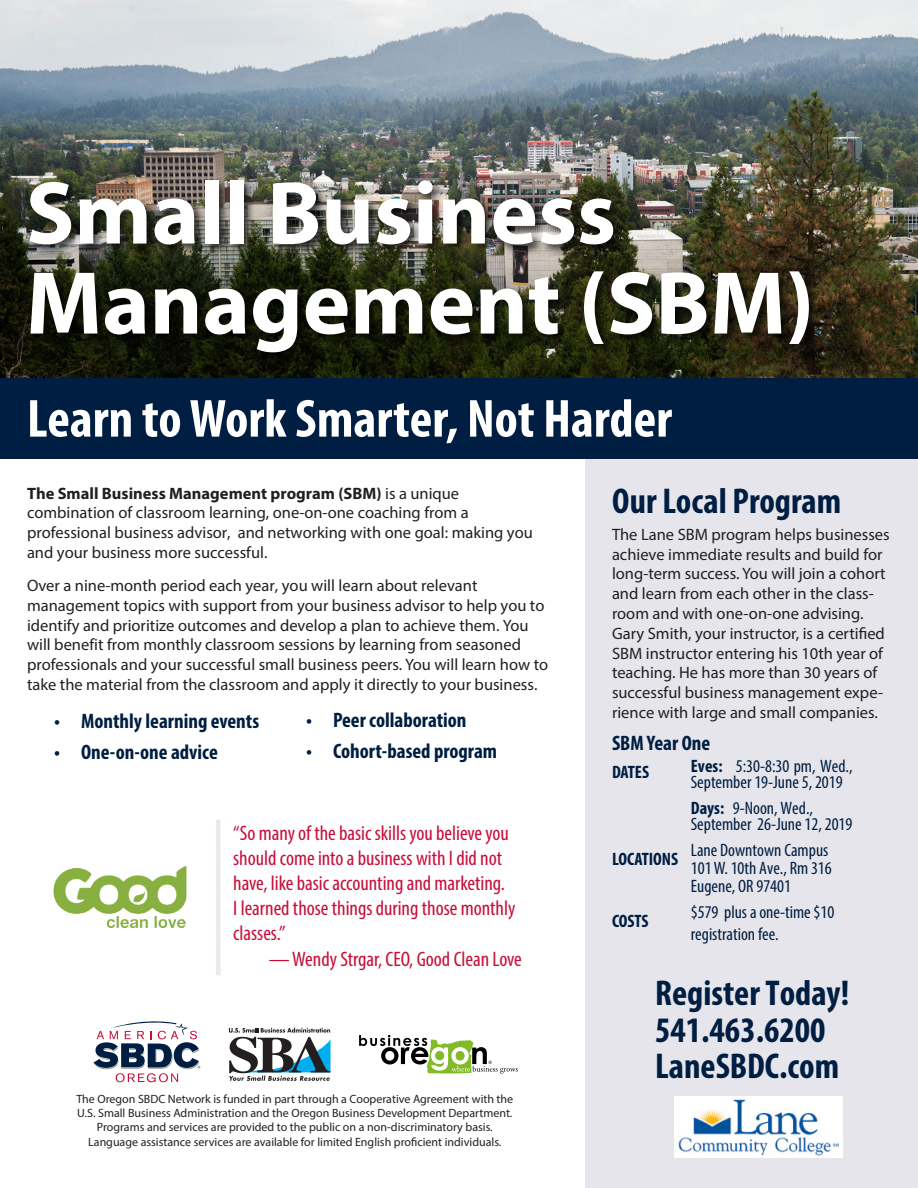
<style>
.page{position:relative;width:918px;height:1188px;background:#fff}
.page>*{position:absolute;margin:0;border:0;box-sizing:border-box;transform-origin:0 0}
.t1{font:700 90px/90px "Myriad Pro";color:#fff}
.t2{font:700 condensed 54px "Myriad Pro";color:#fff}
.t3{font:700 condensed 36px/36.8px "Myriad Pro";color:#001e41}
.t4{font:condensed 21px/25.2px "Myriad Pro";color:#c80d3a}
.t5{font:700 condensed 21px "Myriad Pro";color:#001e41}
.t6{font:condensed 18px/16.5px "Myriad Pro";color:#001e41}
.t7{font:16.5px/19.8px "Myriad Pro";color:#231f20}
.t8{font:12px/14.4px "Myriad Pro";color:#231f20;text-align:center}
.s1{font-weight:700}
</style>
<div class="page">
<img style="left:0;top:0;width:918px;height:378px">
<div style="left:585px;top:459px;width:333px;height:729px;background:#e6e5eb"></div>
<div style="left:0;top:378px;width:918px;height:81px;background:#001e41"></div>
<div style="left:27px;top:176px;width:795px;height:189px;background:#000;opacity:.75"></div>
<svg style="left:93px;top:1021px;width:107px;height:61px"></svg>
<hr style="left:216px;top:820px;width:4px;height:155px;background:#ece9ea">
<svg style="left:229px;top:1028px;width:102px;height:53px"></svg>
<svg style="left:359px;top:1035px;width:159px;height:39px"></svg>
<img style="left:53px;top:867px;width:134px;height:61px">
<img style="left:675px;top:1097px;width:168px;height:61px">
<p class="t1" style="left:26px;top:165px;width:790px">Small Business<br>Management (SBM)</p>
<p class="t2" style="left:27px;top:385px;width:647px">Learn to Work Smarter, Not Harder</p>
<p class="t7" style="left:27px;top:483px;width:507px"><span class="s1">The Small Business Management program (SBM)</span> is a unique combination of classroom learning, one-on-one coaching from a professional business advisor, and networking with one goal: making you and your business more successful.</p>
<p class="t7" style="left:27px;top:575px;width:523px">Over a nine-month period each year, you will learn about relevant management topics with support from your business advisor to help you to identify and prioritize outcomes and develop a plan to achieve them. You will benefit from monthly classroom sessions by learning from seasoned professionals and your successful small business peers. You will learn how to take the material from the classroom and apply it directly to your business.</p>
<p class="t5" style="left:54px;top:708px;width:207px">• Monthly learning events</p>
<p class="t5" style="left:54px;top:738px;width:165px">• One-on-one advice</p>
<p class="t5" style="left:306px;top:707px;width:162px">• Peer collaboration</p>
<p class="t5" style="left:306px;top:738px;width:193px">• Cohort-based program</p>
<p class="t4" style="left:233px;top:820px;width:284px">“So many of the basic skills you believe you should come into a business with I did not have, like basic accounting and marketing.<br>I learned those things during those monthly classes.”</p>
<p class="t4" style="left:269px;top:946px;width:255px">— Wendy Strgar, CEO, Good Clean Love</p>
<p class="t8" style="left:76px;top:1091px;width:438px">The Oregon SBDC Network is funded in part through a Cooperative Agreement with the U.S. Small Business Administration and the Oregon Business Development Department.<br>Programs and services are provided to the public on a non-discriminatory basis.<br>Language assistance services are available for limited English proficient individuals.</p>
<p class="t3" style="left:612px;top:482px;width:231px">Our Local Program</p>
<p class="t7" style="left:612px;top:524px;width:279px">The Lane SBM program helps businesses achieve immediate results and build for long-term success. You will join a cohort and learn from each other in the class&shy;room and with one-on-one advising.<br>Gary Smith, your instructor, is a certified SBM instructor entering his 10th year of teaching. He has more than 30 years of successful business management expe&shy;rience with large and small companies.</p>
<p class="t5" style="left:612px;top:730px;width:100px">SBM Year One</p>
<p class="t6" style="left:691px;top:757px;width:163px"><span class="s1">Eves:</span> 5:30-8:30 pm, Wed.,<br>September 19-June 5, 2019</p>
<p class="t6" style="left:691px;top:799px;width:163px"><span class="s1">Days:</span> 9-Noon, Wed.,<br>September 26-June 12, 2019</p>
<p class="t6" style="left:691px;top:840px;width:143px;line-height:18px">Lane Downtown Campus<br>101 W. 10th Ave., Rm 316<br>Eugene, OR 97401</p>
<p class="t6" style="left:691px;top:901px;width:145px;line-height:22.5px">$579 plus a one-time $10 registration fee.</p>
<p class="t3" style="left:655px;top:974px;width:195px">Register Today!<br>541.463.6200<br>LaneSBDC.com</p>
</div>
